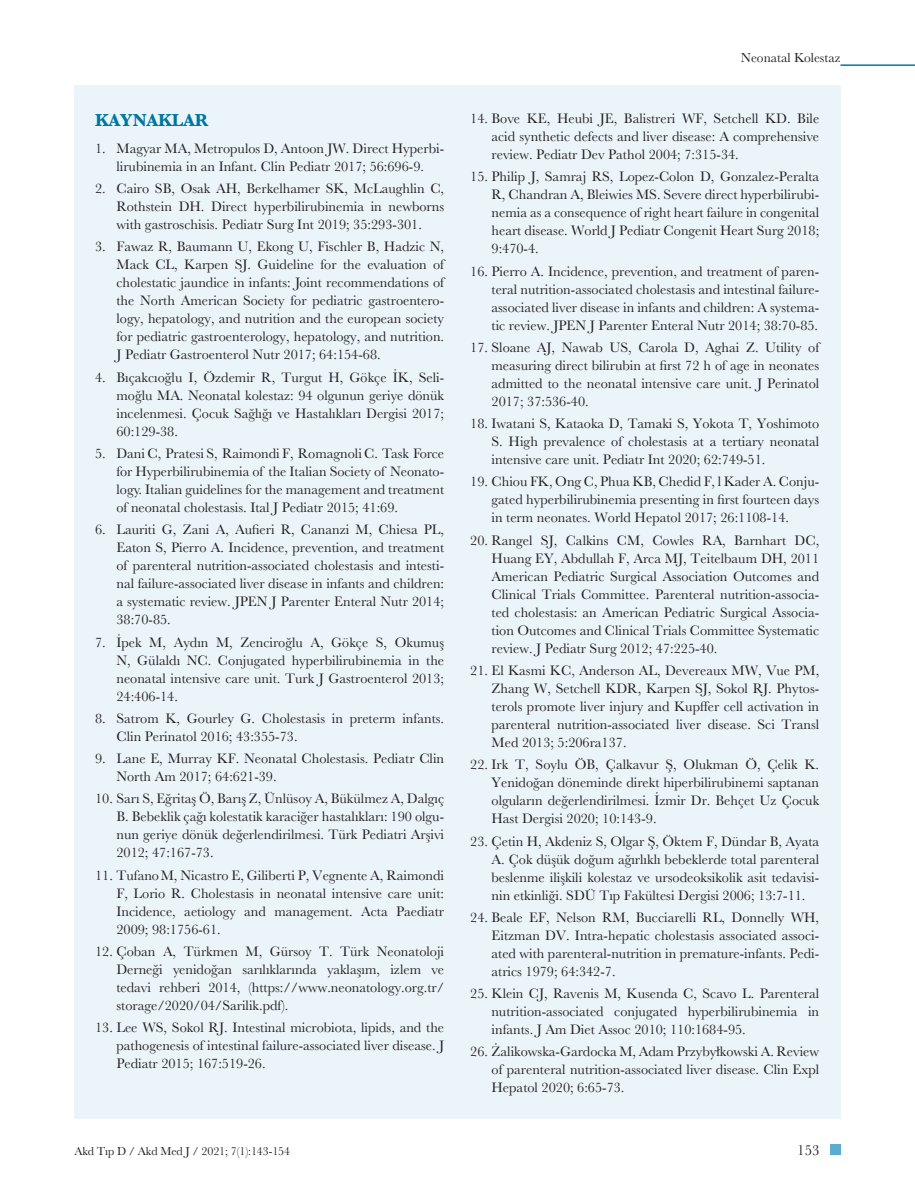
<style>
.page{position:relative;width:915px;height:1191px;background:#fff}
.page>*{position:absolute;margin:0;border:0;box-sizing:border-box;transform-origin:0 0}
.t1{font:700 18px "Baskerville";color:#0076a3}
.t2{font:15px "Baskerville";color:#231f20}
.t3{font:14.25px/18px "Baskerville";color:#231f20;text-align:justify}
.t4{font:13.5px "Baskerville";color:#231f20}
.t5{font:12px "Baskerville";letter-spacing:-.01em;color:#231f20}
</style>
<div class="page">
<div style="left:830px;top:1144px;width:10px;height:10px;background:#5aadcd"></div>
<hr style="left:840px;top:64px;width:74px;height:2px;background:#0076a3">
<div style="left:74px;top:85px;width:766px;height:1033px;background:#ebf5f9"></div>
<p class="t1" style="left:95px;top:108px;width:115px">KAYNAKLAR</p>
<p class="t3" style="left:95px;top:139px;width:350px;text-align:center">1. Magyar MA, Metropulos D, Antoon JW. Direct Hyperbi&shy;lirubinemia in an Infant. Clin Pediatr 2017; 56:696-9.</p>
<p class="t3" style="left:116px;top:180px;width:329px;text-indent:-21px">2. Cairo SB, Osak AH, Berkelhamer SK, McLaughlin C, Rothstein DH. Direct hyperbilirubinemia in newborns with gastroschisis. Pediatr Surg Int 2019; 35:293-301.</p>
<p class="t3" style="left:116px;top:238px;width:329px;text-indent:-21px">3. Fawaz R, Baumann U, Ekong U, Fischler B, Hadzic N, Mack CL, Karpen SJ. Guideline for the evaluation of cholestatic jaundice in infants: Joint recommendations of the North American Society for pediatric gastroentero&shy;logy, hepatology, and nutrition and the european society for pediatric gastroenterology, hepatology, and nutrition.<br>J Pediatr Gastroenterol Nutr 2017; 64:154-68.</p>
<p class="t3" style="left:116px;top:368px;width:329px;text-indent:-21px">4. Bıçakcıoğlu I, Özdemir R, Turgut H, Gökçe İK, Seli&shy;moğlu MA. Neonatal kolestaz: 94 olgunun geriye dönük incelenmesi. Çocuk Sağlığı ve Hastalıkları Dergisi 2017; 60:129-38.</p>
<p class="t3" style="left:116px;top:444px;width:329px;text-indent:-21px">5. Dani C, Pratesi S, Raimondi F, Romagnoli C. Task Force for Hyperbilirubinemia of the Italian Society of Neonato&shy;logy. Italian guidelines for the management and treatment of neonatal cholestasis. Ital J Pediatr 2015; 41:69.</p>
<p class="t3" style="left:116px;top:521px;width:329px;text-indent:-21px">6. Lauriti G, Zani A, Aufieri R, Cananzi M, Chiesa PL, Eaton S, Pierro A. Incidence, prevention, and treatment of parenteral nutrition-associated cholestasis and intesti&shy;nal failure-associated liver disease in infants and children: a systematic review. JPEN J Parenter Enteral Nutr 2014; 38:70-85.</p>
<p class="t3" style="left:116px;top:633px;width:329px;text-indent:-21px">7. İpek M, Aydın M, Zenciroğlu A, Gökçe S, Okumuş N, Gülaldı NC. Conjugated hyperbilirubinemia in the neonatal intensive care unit. Turk J Gastroenterol 2013; 24:406-14.</p>
<p class="t3" style="left:116px;top:709px;width:329px;text-indent:-21px">8. Satrom K, Gourley G. Cholestasis in preterm infants.<br>Clin Perinatol 2016; 43:355-73.</p>
<p class="t3" style="left:116px;top:749px;width:329px;text-indent:-21px">9. Lane E, Murray KF. Neonatal Cholestasis. Pediatr Clin<br>North Am 2017; 64:621-39.</p>
<p class="t3" style="left:116px;top:790px;width:329px;text-indent:-21px">10. Sarı S, Eğritaş Ö, Barış Z, Ünlüsoy A, Bükülmez A, Dalgıç B. Bebeklik çağı kolestatik karaciğer hastalıkları: 190 olgu&shy;nun geriye dönük değerlendirilmesi. Türk Pediatri Arşivi 2012; 47:167-73.</p>
<p class="t3" style="left:116px;top:866px;width:329px;text-indent:-21px">11. TufanoM, Nicastro E, Giliberti P, Vegnente A, Raimondi F, Lorio R. Cholestasis in neonatal intensive care unit:<br>Incidence, aetiology and management. Acta Paediatr 2009; 98:1756-61.</p>
<p class="t3" style="left:116px;top:942px;width:329px;text-indent:-21px">12. Çoban A, Türkmen M, Gürsoy T. Türk Neonatoloji Derneği yenidoğan sarılıklarında yaklaşım, izlem ve tedavi rehberi 2014, (https://www.neonatology.org.tr/ storage/2020/04/Sarilik.pdf).</p>
<p class="t3" style="left:116px;top:1018px;width:329px;text-indent:-21px">13. Lee WS, Sokol RJ. Intestinal microbiota, lipids, and the pathogenesis of intestinal failure-associated liver disease. J Pediatr 2015; 167:519-26.</p>
<p class="t5" style="left:74px;top:1143px;width:217px">Akd Tıp D / Akd Med J / 2021; 7(1):143-154</p>
<p class="t4" style="left:740px;top:49px;width:101px">Neonatal Kolestaz</p>
<p class="t3" style="left:491px;top:110px;width:329px;text-indent:-21px">14. Bove KE, Heubi JE, Balistreri WF, Setchell KD. Bile acid synthetic defects and liver disease: A comprehensive review. Pediatr Dev Pathol 2004; 7:315-34.</p>
<p class="t3" style="left:491px;top:168px;width:329px;text-indent:-21px">15. Philip J, Samraj RS, Lopez-Colon D, Gonzalez-Peralta R, Chandran A, Bleiwies MS. Severe direct hyperbilirubi&shy;nemia as a consequence of right heart failure in congenital heart disease. World J Pediatr Congenit Heart Surg 2018; 9:470-4.</p>
<p class="t3" style="left:491px;top:262px;width:329px;text-indent:-21px">16. Pierro A. Incidence, prevention, and treatment of paren&shy;teral nutrition-associated cholestasis and intestinal failure&shy;associated liver disease in infants and children: A systema&shy;tic review. JPEN J Parenter Enteral Nutr 2014; 38:70-85.</p>
<p class="t3" style="left:491px;top:338px;width:329px;text-indent:-21px">17. Sloane AJ, Nawab US, Carola D, Aghai Z. Utility of measuring direct bilirubin at first 72 h of age in neonates admitted to the neonatal intensive care unit. J Perinatol 2017; 37:536-40.</p>
<p class="t3" style="left:491px;top:415px;width:329px;text-indent:-21px">18. Iwatani S, Kataoka D, Tamaki S, Yokota T, Yoshimoto S. High prevalence of cholestasis at a tertiary neonatal intensive care unit. Pediatr Int 2020; 62:749-51.</p>
<p class="t3" style="left:491px;top:473px;width:329px;text-indent:-21px">19. Chiou FK, Ong C, Phua KB, Chedid F, l Kader A. Conju&shy;gated hyperbilirubinemia presenting in first fourteen days in term neonates. World Hepatol 2017; 26:1108-14.</p>
<p class="t3" style="left:491px;top:531px;width:329px;text-indent:-21px">20. Rangel SJ, Calkins CM, Cowles RA, Barnhart DC, Huang EY, Abdullah F, Arca MJ, Teitelbaum DH, 2011<br>American Pediatric Surgical Association Outcomes and Clinical Trials Committee. Parenteral nutrition-associa&shy;ted cholestasis: an American Pediatric Surgical Associa&shy;tion Outcomes and Clinical Trials Committee Systematic review. J Pediatr Surg 2012; 47:225-40.</p>
<p class="t3" style="left:491px;top:661px;width:329px;text-indent:-21px">21. El Kasmi KC, Anderson AL, Devereaux MW, Vue PM, Zhang W, Setchell KDR, Karpen SJ, Sokol RJ. Phytos&shy;terols promote liver injury and Kupffer cell activation in parenteral nutrition-associated liver disease. Sci Transl Med 2013; 5:206ra137.</p>
<p class="t3" style="left:491px;top:756px;width:329px;text-indent:-21px">22. Irk T, Soylu ÖB, Çalkavur Ş, Olukman Ö, Çelik K.<br>Yenidoğan döneminde direkt hiperbilirubinemi saptanan olguların değerlendirilmesi. İzmir Dr. Behçet Uz Çocuk Hast Dergisi 2020; 10:143-9.</p>
<p class="t3" style="left:491px;top:832px;width:329px;text-indent:-21px">23. Çetin H, Akdeniz S, Olgar Ş, Öktem F, Dündar B, Ayata A. Çok düşük doğum ağırlıklı bebeklerde total parenteral beslenme ilişkili kolestaz ve ursodeoksikolik asit tedavisi&shy;nin etkinliği. SDÜ Tıp Fakültesi Dergisi 2006; 13:7-11.</p>
<p class="t3" style="left:491px;top:908px;width:329px;text-indent:-21px">24. Beale EF, Nelson RM, Bucciarelli RL, Donnelly WH, Eitzman DV. Intra-hepatic cholestasis associated associ&shy;ated with parenteral-nutrition in premature-infants. Pedi&shy;atrics 1979; 64:342-7.</p>
<p class="t3" style="left:491px;top:984px;width:329px;text-indent:-21px">25. Klein CJ, Ravenis M, Kusenda C, Scavo L. Parenteral nutrition-associated conjugated hyperbilirubinemia in infants. J Am Diet Assoc 2010; 110:1684-95.</p>
<p class="t3" style="left:491px;top:1043px;width:329px;text-indent:-21px">26. Żalikowska-Gardocka M, Adam Przybyłkowski A. Review of parenteral nutrition-associated liver disease. Clin Expl Hepatol 2020; 6:65-73.</p>
<p class="t2" style="left:797px;top:1140px;width:24px">153</p>
</div>
